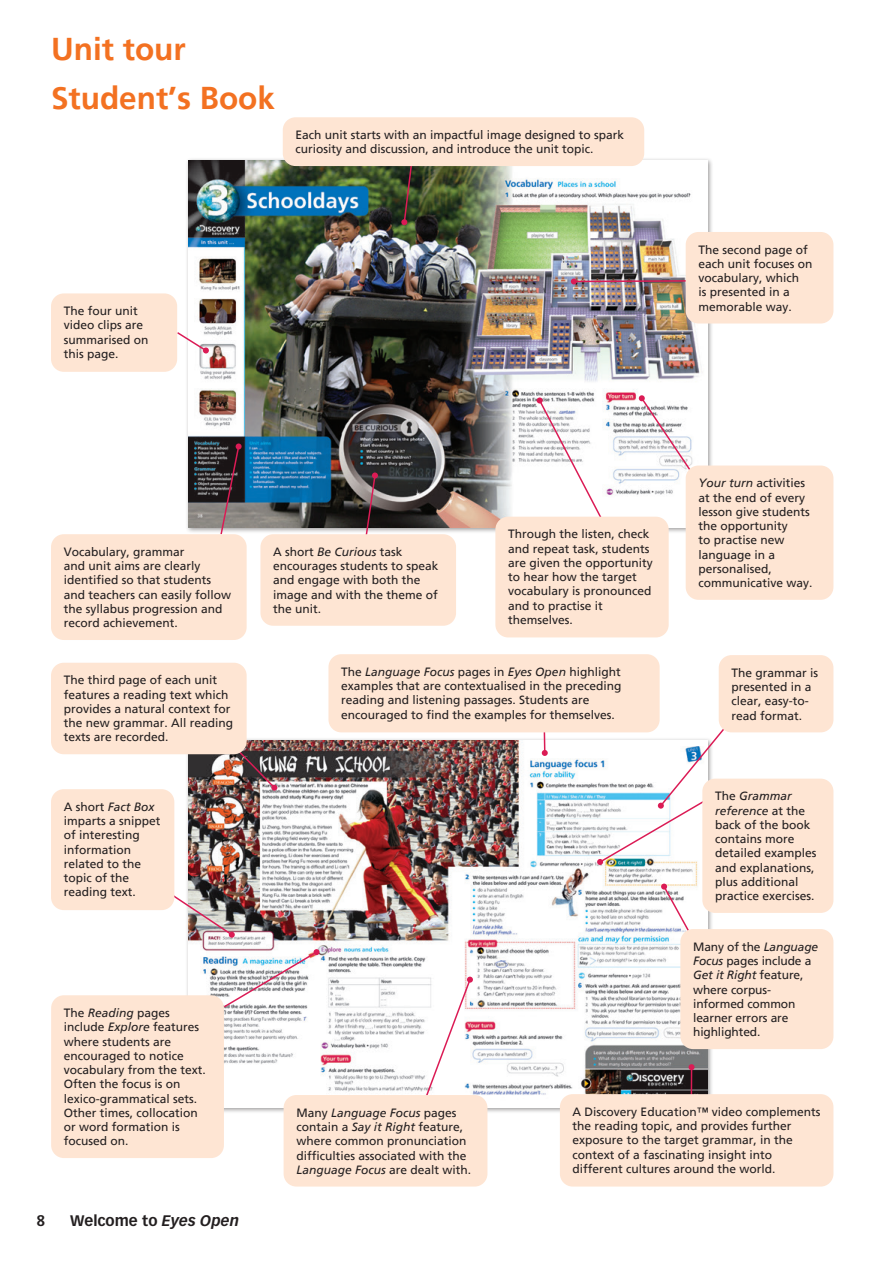
<style>
.page{position:relative;width:893px;height:1263px;background:#fff}
.page>*{position:absolute;margin:0;border:0;box-sizing:border-box;transform-origin:0 0}
._00_page_head_intro{font:700 31.5px "Frutiger LT Std";color:#f37121}
._00_Running_footer{font:700 15px "Vectora LT Std";color:#231f20}
._00_walkthrough_bubb{font:12px/14.2px "Frutiger LT Std";color:#231f20}
.s1{font-style:italic}
</style>
<div class="page">
<div style="left:185px;top:158px;width:529px;height:376px;background:#231f20;opacity:.45"></div>
<img style="left:188px;top:160px;width:519px;height:367px">
<img style="left:188px;top:740px;width:519px;height:367px">
<svg style="left:177px;top:331px;width:32px;height:22px"></svg>
<div style="left:51px;top:293px;width:126px;height:79px;background:#fee5d3;border-radius:13px"></div>
<svg style="left:219px;top:443px;width:23px;height:91px;background:#5a484c"></svg>
<div style="left:51px;top:534px;width:196px;height:106px;background:#fee5d3;border-radius:13px"></div>
<svg style="left:364px;top:472px;width:14px;height:62px"></svg>
<div style="left:260px;top:534px;width:196px;height:92px;background:#fee5d3;border-radius:13px"></div>
<svg style="left:401px;top:166px;width:16px;height:59px"></svg>
<div style="left:283px;top:117px;width:361px;height:49px;background:#fee5d3;border-radius:13px"></div>
<svg style="left:571px;top:278px;width:115px;height:6px"></svg>
<svg style="left:639px;top:395px;width:61px;height:90px"></svg>
<div style="left:686px;top:232px;width:147px;height:91px;background:#fee5d3;border-radius:13px"></div>
<div style="left:686px;top:465px;width:147px;height:135px;background:#fee5d3;border-radius:13px"></div>
<svg style="left:537px;top:397px;width:77px;height:120px"></svg>
<div style="left:495px;top:517px;width:174px;height:120px;background:#fee5d3;border-radius:13px"></div>
<img style="left:208px;top:739px;width:69px;height:52px">
<svg style="left:542px;top:732px;width:6px;height:24px"></svg>
<svg style="left:597px;top:717px;width:137px;height:148px"></svg>
<svg style="left:661px;top:883px;width:36px;height:61px"></svg>
<hr style="left:691px;top:1067px;width:1px;height:31px;background:#db1b55">
<svg style="left:689px;top:1064px;width:6px;height:6px"></svg>
<svg style="left:416px;top:977px;width:57px;height:118px"></svg>
<img style="left:165px;top:885px;width:70px;height:53px">
<div style="left:51px;top:663px;width:196px;height:91px;background:#fee5d3;border-radius:13px"></div>
<div style="left:51px;top:789px;width:123px;height:121px;background:#fee5d3;border-radius:13px"></div>
<div style="left:328px;top:654px;width:332px;height:78px;background:#fee5d3;border-radius:13px"></div>
<div style="left:719px;top:655px;width:114px;height:77px;background:#fee5d3;border-radius:13px"></div>
<div style="left:702px;top:779px;width:131px;height:134px;background:#fee5d3;border-radius:13px"></div>
<div style="left:680px;top:929px;width:153px;height:120px;background:#fee5d3;border-radius:13px"></div>
<div style="left:560px;top:1094px;width:273px;height:92px;background:#fee5d3;border-radius:13px"></div>
<div style="left:284px;top:1095px;width:203px;height:91px;background:#fee5d3;border-radius:13px"></div>
<svg style="left:222px;top:949px;width:98px;height:60px"></svg>
<div style="left:51px;top:995px;width:173px;height:163px;background:#fee5d3;border-radius:13px"></div>
<p class="_00_page_head_intro" style="left:51px;top:30px;width:136px">Unit tour</p>
<p class="_00_page_head_intro" style="left:51px;top:80px;width:226px">Student’s Book</p>
<p class="_00_walkthrough_bubb" style="left:296px;top:128px;width:330px">Each unit starts with an impactful image designed to spark curiosity and discussion, and introduce the unit topic.</p>
<p class="_00_walkthrough_bubb" style="left:64px;top:304px;width:86px">The four unit video clips are summarised on this page.</p>
<p class="_00_walkthrough_bubb" style="left:698px;top:242px;width:116px">The second page of each unit focuses on vocabulary, which<br>is presented in a memorable way.</p>
<p class="_00_walkthrough_bubb" style="left:64px;top:545px;width:169px">Vocabulary, grammar<br>and unit aims are clearly identified so that students and teachers can easily follow the syllabus progression and record achievement.</p>
<p class="_00_walkthrough_bubb" style="left:273px;top:545px;width:167px">A short <span class="s1">Be Curious</span> task encourages students to speak and engage with both the image and with the theme of the unit.</p>
<p class="_00_walkthrough_bubb" style="left:508px;top:527px;width:146px">Through the listen, check and repeat task, students are given the opportunity to hear how the target vocabulary is pronounced and to practise it themselves.</p>
<p class="_00_walkthrough_bubb" style="left:698px;top:476px;width:116px"><span class="s1">Your turn</span> activities at the end of every lesson give students the opportunity<br>to practise new language in a personalised, communicative way.</p>
<p class="_00_walkthrough_bubb" style="left:64px;top:673px;width:171px">The third page of each unit features a reading text which provides a natural context for the new grammar. All reading texts are recorded.</p>
<p class="_00_walkthrough_bubb" style="left:64px;top:800px;width:98px">A short <span class="s1">Fact Box </span>imparts a snippet of interesting information related to the topic of the reading text.</p>
<p class="_00_walkthrough_bubb" style="left:64px;top:1006px;width:144px">The <span class="s1">Reading</span> pages include <span class="s1">Explore</span> features where students are encouraged to notice vocabulary from the text.<br>Often the focus is on lexico-grammatical sets.<br>Other times, collocation or word formation is focused on.</p>
<p class="_00_Running_footer" style="left:37px;top:1212px;width:10px">8</p>
<p class="_00_Running_footer" style="left:70px;top:1212px;width:171px">Welcome to <span class="s1">Eyes Open</span></p>
<p class="_00_walkthrough_bubb" style="left:341px;top:665px;width:282px">The <span class="s1">Language Focus</span> pages in <span class="s1">Eyes Open</span> highlight examples that are contextualised in the preceding reading and listening passages. Students are encouraged to find the examples for themselves.</p>
<p class="_00_walkthrough_bubb" style="left:731px;top:666px;width:88px">The grammar is presented in a clear, easy-to&shy;read format.</p>
<p class="_00_walkthrough_bubb" style="left:296px;top:1105px;width:176px">Many <span class="s1">Language Focus</span> pages contain a <span class="s1">Say it Right</span> feature, where common pronunciation difficulties associated with the<br><span class="s1">Language Focus</span> are dealt with.</p>
<p class="_00_walkthrough_bubb" style="left:715px;top:789px;width:103px">The <span class="s1">Grammar reference</span> at the back of the book contains more detailed examples and explanations, plus additional practice exercises.</p>
<p class="_00_walkthrough_bubb" style="left:693px;top:939px;width:127px">Many of the <span class="s1">Language<br>Focus</span> pages include a<br><span class="s1">Get it Right</span> feature, where corpus&shy;informed common learner errors are highlighted.</p>
<p class="_00_walkthrough_bubb" style="left:573px;top:1105px;width:249px">A Discovery Education™ video complements the reading topic, and provides further exposure to the target grammar, in the context of a fascinating insight into different cultures around the world.</p>
</div>
